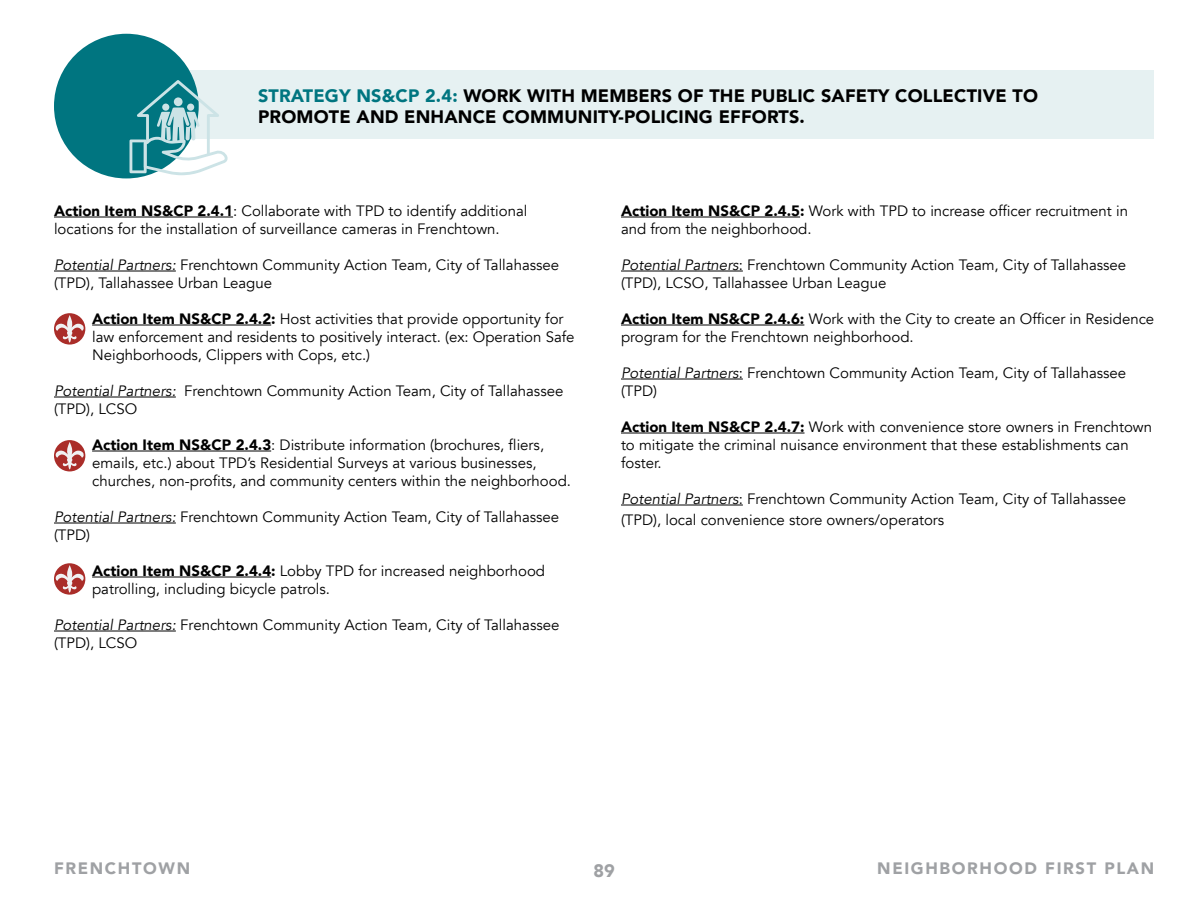
<style>
.page{position:relative;width:1188px;height:918px;background:#fff}
.page>*{position:absolute;margin:0;border:0;box-sizing:border-box;transform-origin:0 0}
.t1{font:900 18px/21px "Avenir";letter-spacing:.01em;color:#000}
.t2{font:900 18px "Avenir";color:#9fa1a4}
.t3{font:900 16.5px "Avenir";letter-spacing:.1em;color:#9fa1a4}
.t4{font:15px/18px "Avenir";color:#000}
.s1{color:#007580}
.s2{font-weight:900}
.s3{font-style:italic}
</style>
<div class="page">
<hr style="left:54px;top:217px;width:179px;height:1px;background:#000">
<hr style="left:54px;top:271px;width:122px;height:1px;background:#000">
<hr style="left:92px;top:325px;width:179px;height:1px;background:#000">
<hr style="left:54px;top:397px;width:122px;height:1px;background:#000">
<hr style="left:92px;top:451px;width:179px;height:1px;background:#000">
<hr style="left:54px;top:523px;width:122px;height:1px;background:#000">
<hr style="left:92px;top:577px;width:179px;height:1px;background:#000">
<hr style="left:54px;top:631px;width:122px;height:1px;background:#000">
<div style="left:179px;top:71px;width:975px;height:68px;background:#e6f1f2"></div>
<div style="left:54px;top:34px;width:145px;height:144px;background:#007580;border-radius:50%"></div>
<svg style="left:130px;top:80px;width:98px;height:95px"></svg>
<div style="left:174px;top:97px;width:9px;height:9px;background:#cce3e6;border-radius:50%"></div>
<hr style="left:621px;top:217px;width:179px;height:1px;background:#000">
<hr style="left:621px;top:271px;width:122px;height:1px;background:#000">
<hr style="left:621px;top:325px;width:183px;height:1px;background:#000">
<hr style="left:621px;top:379px;width:122px;height:1px;background:#000">
<hr style="left:621px;top:433px;width:184px;height:1px;background:#000">
<hr style="left:621px;top:505px;width:122px;height:1px;background:#000">
<svg style="left:54px;top:313px;width:31px;height:32px"></svg>
<svg style="left:55px;top:315px;width:29px;height:28px"></svg>
<svg style="left:54px;top:440px;width:31px;height:31px"></svg>
<svg style="left:55px;top:442px;width:29px;height:28px"></svg>
<svg style="left:54px;top:563px;width:31px;height:32px"></svg>
<svg style="left:55px;top:565px;width:29px;height:28px"></svg>
<p class="t1" style="left:258px;top:85px;width:781px"><span class="s1">STRATEGY NS&amp;CP 2.4:</span> WORK WITH MEMBERS OF THE PUBLIC SAFETY COLLECTIVE TO<br>PROMOTE AND ENHANCE COMMUNITY-POLICING EFFORTS.</p>
<p class="t4" style="left:54px;top:202px;width:475px"><span class="s2">Action Item NS&amp;CP 2.4.1</span>: Collaborate with TPD to identify additional locations for the installation of surveillance cameras in Frenchtown.</p>
<p class="t4" style="left:54px;top:256px;width:507px"><span class="s3">Potential Partners:</span> Frenchtown Community Action Team, City of Tallahassee (TPD), Tallahassee Urban League</p>
<p class="t4" style="left:92px;top:310px;width:484px"><span class="s2">Action Item NS&amp;CP 2.4.2:</span> Host activities that provide opportunity for law enforcement and residents to positively interact. (ex: Operation Safe<br>Neighborhoods, Clippers with Cops, etc.)</p>
<p class="t4" style="left:54px;top:382px;width:511px"><span class="s3">Potential Partners:</span> Frenchtown Community Action Team, City of Tallahassee (TPD), LCSO</p>
<p class="t4" style="left:92px;top:436px;width:480px"><span class="s2">Action Item NS&amp;CP 2.4.3</span>: Distribute information (brochures, fliers, emails, etc.) about TPD’s Residential Surveys at various businesses, churches, non-profits, and community centers within the neighborhood.</p>
<p class="t4" style="left:54px;top:508px;width:507px"><span class="s3">Potential Partners:</span> Frenchtown Community Action Team, City of Tallahassee (TPD)</p>
<p class="t4" style="left:92px;top:562px;width:455px"><span class="s2">Action Item NS&amp;CP 2.4.4:</span> Lobby TPD for increased neighborhood patrolling, including bicycle patrols.</p>
<p class="t4" style="left:54px;top:616px;width:507px"><span class="s3">Potential Partners:</span> Frenchtown Community Action Team, City of Tallahassee (TPD), LCSO</p>
<p class="t4" style="left:621px;top:202px;width:509px"><span class="s2">Action Item NS&amp;CP 2.4.5:</span> Work with TPD to increase officer recruitment in and from the neighborhood.</p>
<p class="t4" style="left:621px;top:256px;width:507px"><span class="s3">Potential Partners</span>: Frenchtown Community Action Team, City of Tallahassee (TPD), LCSO, Tallahassee Urban League</p>
<p class="t4" style="left:621px;top:310px;width:535px"><span class="s2">Action Item NS&amp;CP 2.4.6:</span> Work with the City to create an Officer in Residence program for the Frenchtown neighborhood.</p>
<p class="t4" style="left:621px;top:364px;width:507px"><span class="s3">Potential Partners</span>: Frenchtown Community Action Team, City of Tallahassee (TPD)</p>
<p class="t4" style="left:621px;top:418px;width:533px"><span class="s2">Action Item NS&amp;CP 2.4.7:</span> Work with convenience store owners in Frenchtown to mitigate the criminal nuisance environment that these establishments can foster.</p>
<p class="t4" style="left:621px;top:488px;width:507px;line-height:21px"><span class="s3">Potential Partners</span>: Frenchtown Community Action Team, City of Tallahassee (TPD), local convenience store owners/operators</p>
<p class="t3" style="left:54px;top:854px;width:138px">FRENCHTOWN</p>
<p class="t2" style="left:593px;top:855px;width:23px">89</p>
<p class="t3" style="left:877px;top:854px;width:279px">NEIGHBORHOOD FIRST PLAN</p>
</div>
